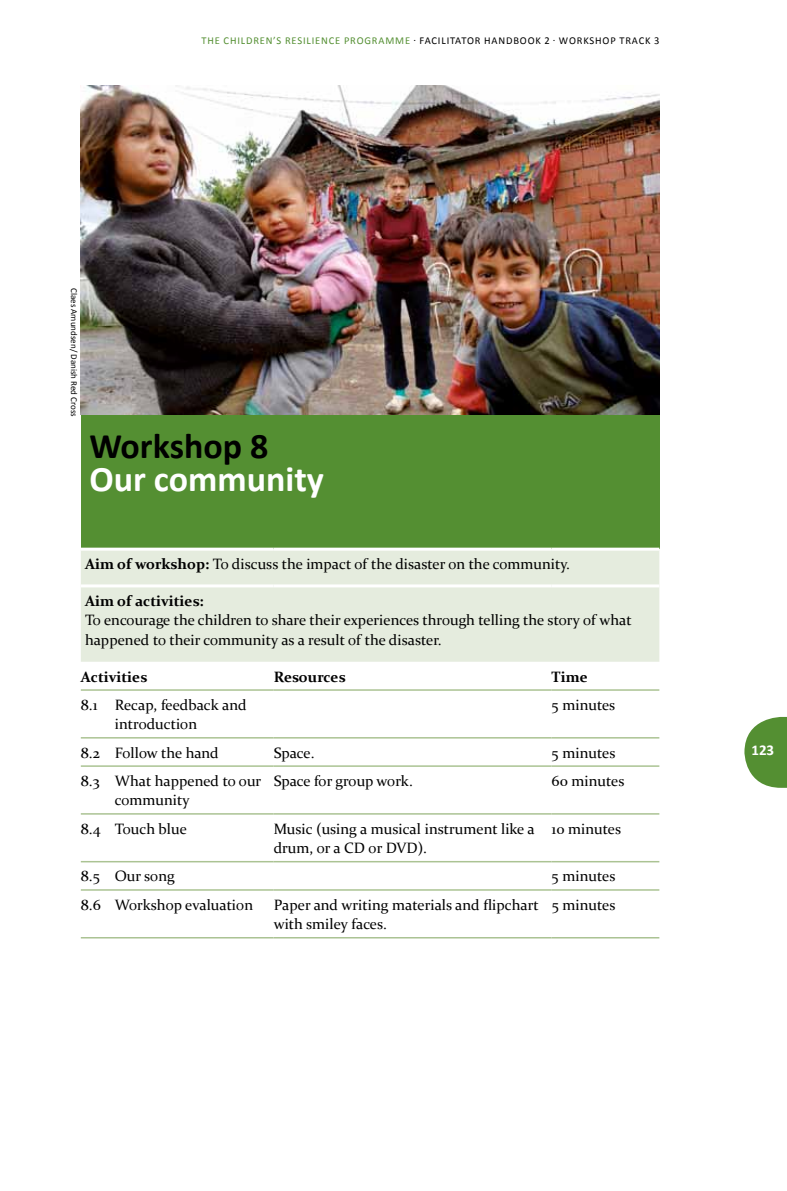
<style>
.page{position:relative;width:787px;height:1191px;background:#fff}
.page>*{position:absolute;margin:0;border:0;box-sizing:border-box;transform-origin:0 0}
.t1{font:700 36px "Calibri";color:#fff}
.t2{font:700 36px "Calibri";color:#000}
.t3{font:15px/19.5px "Constantia";color:#000}
.t4{font:700 15px "Constantia";color:#000}
.t5{font:700 15px "Calibri";color:#fff}
.t6{font:10.5px "Calibri";letter-spacing:.08em;color:#000}
.t7{font:9px "Calibri";color:#000}
.s1{color:#548f32}
.s2{font-weight:700}
</style>
<div class="page">
<div style="left:81px;top:415px;width:578px;height:134px;background:#548f32"></div>
<div style="left:81px;top:550px;width:578px;height:112px;background:#e5ecde"></div>
<hr style="left:81px;top:547px;width:193px;height:3px;background:#fff">
<hr style="left:274px;top:547px;width:277px;height:3px;background:#fff">
<hr style="left:551px;top:547px;width:108px;height:3px;background:#fff">
<hr style="left:81px;top:584px;width:193px;height:3px;background:#fff">
<hr style="left:274px;top:584px;width:277px;height:3px;background:#fff">
<hr style="left:551px;top:584px;width:108px;height:3px;background:#fff">
<hr style="left:81px;top:689px;width:193px;height:2px;background:#abc393">
<hr style="left:274px;top:689px;width:277px;height:2px;background:#abc393">
<hr style="left:551px;top:689px;width:108px;height:2px;background:#abc393">
<hr style="left:81px;top:737px;width:193px;height:1px;background:#abc393">
<hr style="left:274px;top:737px;width:277px;height:1px;background:#abc393">
<hr style="left:551px;top:737px;width:108px;height:1px;background:#abc393">
<hr style="left:81px;top:765px;width:193px;height:2px;background:#abc393">
<hr style="left:274px;top:765px;width:277px;height:2px;background:#abc393">
<hr style="left:551px;top:765px;width:108px;height:2px;background:#abc393">
<hr style="left:81px;top:813px;width:193px;height:1px;background:#abc393">
<hr style="left:274px;top:813px;width:277px;height:1px;background:#abc393">
<hr style="left:551px;top:813px;width:108px;height:1px;background:#abc393">
<hr style="left:81px;top:861px;width:193px;height:1px;background:#abc393">
<hr style="left:274px;top:861px;width:277px;height:1px;background:#abc393">
<hr style="left:551px;top:861px;width:108px;height:1px;background:#abc393">
<hr style="left:81px;top:889px;width:193px;height:1px;background:#abc393">
<hr style="left:81px;top:937px;width:193px;height:1px;background:#abc393">
<hr style="left:274px;top:889px;width:277px;height:1px;background:#abc393">
<hr style="left:274px;top:937px;width:277px;height:1px;background:#abc393">
<hr style="left:551px;top:889px;width:108px;height:1px;background:#abc393">
<hr style="left:551px;top:937px;width:108px;height:1px;background:#abc393">
<img style="left:81px;top:85px;width:578px;height:330px">
<svg style="left:744px;top:717px;width:43px;height:71px"></svg>
<p class="t6" style="left:201px;top:34px;width:459px"><span class="s1">THE CHILDREN’S RESILIENCE PROGRAMME</span> · FACILITATOR HANDBOOK 2 · WORKSHOP TRACK 3</p>
<p class="t7" style="left:80px;top:288px;width:130px;rotate:90deg">CLAES AMUNDSEN/ DANISH RED CROSS</p>
<h1 class="t2" style="left:89px;top:423px;width:181px">Workshop 8</h1>
<h1 class="t1" style="left:89px;top:456px;width:236px">Our community</h1>
<p class="t3" style="left:85px;top:553px;width:486px"><span class="s2">Aim of workshop:</span> To discuss the impact of the disaster on the community.</p>
<p class="t4" style="left:85px;top:590px;width:120px">Aim of activities:</p>
<p class="t3" style="left:85px;top:609px;width:548px">To encourage the children to share their experiences through telling the story of what happened to their community as a result of the disaster.</p>
<p class="t4" style="left:81px;top:666px;width:68px">Activities</p>
<p class="t4" style="left:274px;top:666px;width:73px">Resources</p>
<p class="t4" style="left:551px;top:666px;width:38px">Time</p>
<p class="t3" style="left:115px;top:694px;width:133px;text-indent:-34px">8.1 Recap, feedback and introduction</p>
<p class="t3" style="left:551px;top:694px;width:65px">5 minutes</p>
<p class="t3" style="left:81px;top:742px;width:139px">8.2 Follow the hand</p>
<p class="t3" style="left:274px;top:742px;width:42px">Space.</p>
<p class="t3" style="left:551px;top:742px;width:65px">5 minutes</p>
<p class="t3" style="left:115px;top:770px;width:148px;text-indent:-34px">8.3 What happened to our community</p>
<p class="t3" style="left:274px;top:770px;width:141px">Space for group work.</p>
<p class="t3" style="left:551px;top:770px;width:74px">60 minutes</p>
<p class="t3" style="left:81px;top:818px;width:107px">8.4 Touch blue</p>
<p class="t3" style="left:274px;top:818px;width:262px">Music (using a musical instrument like a drum, or a CD or DVD).</p>
<p class="t3" style="left:551px;top:818px;width:71px">10 minutes</p>
<p class="t3" style="left:81px;top:866px;width:95px">8.5 Our song</p>
<p class="t3" style="left:551px;top:866px;width:65px">5 minutes</p>
<p class="t3" style="left:81px;top:894px;width:174px">8.6 Workshop evaluation</p>
<p class="t3" style="left:274px;top:894px;width:266px">Paper and writing materials and flipchart with smiley faces.</p>
<p class="t3" style="left:551px;top:894px;width:65px">5 minutes</p>
<p class="t5" style="left:751px;top:740px;width:24px">123</p>
</div>
